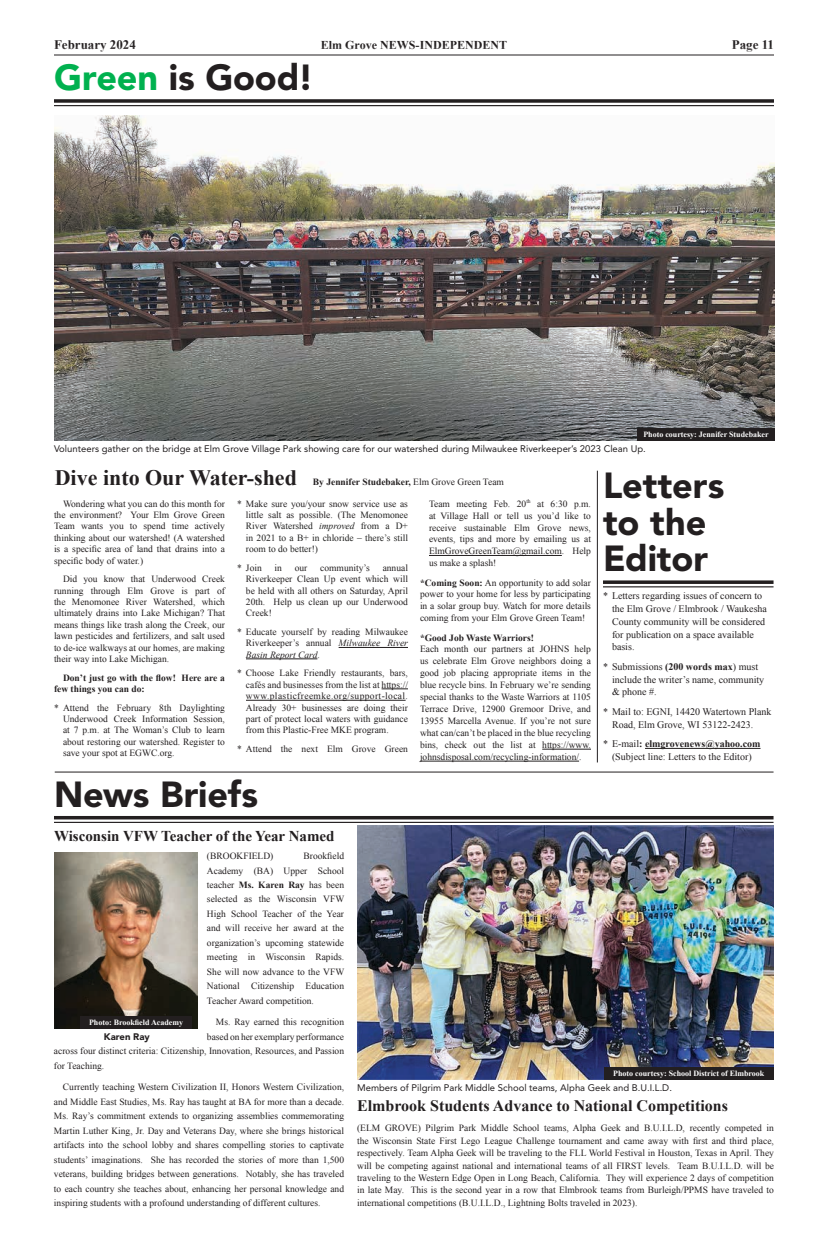
<style>
.page{position:relative;width:828px;height:1260px;background:#fff}
.page>*{position:absolute;margin:0;border:0;box-sizing:border-box;transform-origin:0 0}
.t1{font:900 36px/36.8px "Avenir LT Std";letter-spacing:-.005em;color:#231f20}
.t2{font:700 22px "Times New Roman";color:#231f20}
.t3{font:700 16px "Times New Roman";color:#231f20}
.t4{font:700 15px "Times New Roman";color:#231f20}
.t5{font:700 13px "Times New Roman";color:#231f20}
.t6{font:700 12px "Times New Roman";color:#231f20}
.t7{font:10px/12.8px "Times New Roman";color:#231f20}
.t8{font:9.5px/11.4px "Times New Roman";color:#231f20;text-align:justify}
.t9{font:9.5px "Avenir LT Std";color:#231f20}
.t10{font:9.5px/11.4px "Times New Roman";color:#222221;text-align:justify}
.t11{font:700 9.5px/11.4px "Times New Roman";color:#231f20}
.t12{font:900 9.5px "Avenir LT Std";color:#231f20}
.t13{font:700 8px "Times New Roman";color:#fff}
.s1{color:#00b14f}
.s2{font-size:9.5px}
.s3{font-weight:400;font-size:9.5px}
.s4{font-weight:700}
.s5{color:#231f20}
.s6{font-style:italic}
</style>
<div class="page">
<img style="left:55px;top:115px;width:720px;height:325px">
<svg style="left:54px;top:99px;width:720px;height:4px;background:#3e3a3b"></svg>
<hr style="left:54px;top:105px;width:720px;height:1px;background:#231f20">
<hr style="left:54px;top:816px;width:720px;height:3px;background:#231f20">
<hr style="left:54px;top:822px;width:720px;height:1px;background:#231f20">
<hr style="left:597px;top:471px;width:1px;height:291px;background:#231f20">
<hr style="left:55px;top:772px;width:719px;height:1px;background:#231f20">
<div style="left:637px;top:428px;width:138px;height:12px;background:#231f20"></div>
<img style="left:357px;top:826px;width:417px;height:253px">
<img style="left:54px;top:852px;width:144px;height:177px">
<svg style="left:603px;top:580px;width:171px;height:4px"></svg>
<hr style="left:603px;top:586px;width:171px;height:1px;background:#231f20">
<hr style="left:645px;top:748px;width:116px;height:1px;background:#231f20">
<hr style="left:339px;top:647px;width:69px;height:1px;background:#231f20">
<hr style="left:246px;top:659px;width:71px;height:1px;background:#231f20">
<svg style="left:382px;top:689px;width:26px;height:1px"></svg>
<hr style="left:246px;top:700px;width:160px;height:1px;background:#231f20">
<hr style="left:429px;top:555px;width:133px;height:1px;background:#231f20">
<hr style="left:542px;top:749px;width:49px;height:1px;background:#231f20">
<hr style="left:420px;top:761px;width:159px;height:1px;background:#231f20">
<div style="left:604px;top:1067px;width:170px;height:12px;background:#231f20"></div>
<div style="left:80px;top:1017px;width:112px;height:12px;background:#231f20"></div>
<hr style="left:54px;top:54px;width:720px;height:2px;background:#231f20">
<h3 class="t5" style="left:54px;top:35px;width:83px">February 2024</h3>
<p class="t6" style="left:321px;top:36px;width:188px">Elm Grove NEWS-INDEPENDENT</p>
<h3 class="t5" style="left:732px;top:35px;width:44px">Page 11</h3>
<h1 class="t1" style="left:54px;top:59px;width:261px"><span class="s1">Green</span> is Good!</h1>
<p class="t13" style="left:643px;top:429px;width:127px">Photo courtesy: Jennifer Studebaker</p>
<p class="t9" style="left:54px;top:444px;width:593px">Volunteers gather on the bridge at Elm Grove Village Park showing care for our watershed during Milwaukee Riverkeeper’s 2023 Clean Up.</p>
<h2 class="t2" style="left:55px;top:462px;width:451px">Dive into Our Water-shed <span class="s2">By Jennifer Studebaker,</span> <span class="s3">Elm Grove Green Team</span></h2>
<h1 class="t1" style="left:603px;top:467px;width:123px">Letters to the<br>Editor</h1>
<p class="t7" style="left:612px;top:589px;width:157px;text-indent:-9px">* Letters regarding issues of concern to the Elm Grove / Elmbrook / Waukesha<br>County community will be considered for publication on a space available basis.</p>
<p class="t7" style="left:612px;top:660px;width:154px;text-indent:-9px">* Submissions <span class="s4">(200 words max</span>) must include the writer’s name, community &amp; phone #.</p>
<p class="t7" style="left:612px;top:705px;width:161px;text-indent:-9px">* Mail to: EGNI, 14420 Watertown Plank<br>Road, Elm Grove, WI 53122-2423.</p>
<p class="t7" style="left:603px;top:737px;width:159px;text-align:center">* E-mail<span class="s4">: elmgrovenews@yahoo.com </span>(Subject line: Letters to the Editor)</p>
<p class="t8" style="left:429px;top:497px;width:164px;line-height:12px">Team meeting Feb. 20<sup>th</sup> at 6:30 p.m. at Village Hall or tell us you’d like to receive sustainable Elm Grove news, events, tips and more by emailing us at ElmGroveGreenTeam@gmail.com. Help us make a splash!</p>
<p class="t8" style="left:420px;top:576px;width:173px;line-height:12px"><span class="s4">*Coming Soon:</span> An opportunity to add solar power to your home for less by participating in a solar group buy. Watch for more details coming from your Elm Grove Green Team!</p>
<p class="t11" style="left:420px;top:631px;width:115px">*Good Job Waste Warriors!</p>
<p class="t8" style="left:420px;top:643px;width:173px;line-height:12px">Each month our partners at JOHNS help us celebrate Elm Grove neighbors doing a good job placing appropriate items in the blue recycle bins. In February we’re sending special thanks to the Waste Warriors at 1105<br>Terrace Drive, 12900 Gremoor Drive, and 13955 Marcella Avenue. If you’re not sure what can/can’t be placed in the blue recycling bins, check out the list at https://www. johnsdisposal.com/recycling-information/.</p>
<p class="t8" style="left:54px;top:498px;width:173px;text-indent:9px">Wondering what you can do this month for the environment? Your Elm Grove Green Team wants you to spend time actively thinking about our watershed! (A watershed is a specific area of land that drains into a specific body of water.)</p>
<p class="t8" style="left:54px;top:573px;width:173px;text-indent:9px">Did you know that Underwood Creek running through Elm Grove is part of the Menomonee River Watershed, which ultimately drains into Lake Michigan? That means things like trash along the Creek, our lawn pesticides and fertilizers, and salt used to de-ice walkways at our homes, are making their way into Lake Michigan.</p>
<p class="t11" style="left:54px;top:672px;width:172px;text-indent:9px">Don’t just go with the flow! Here are a few things you can do:</p>
<p class="t8" style="left:63px;top:702px;width:164px;text-indent:-9px">* Attend the February 8th Daylighting Underwood Creek Information Session, at 7 p.m. at The Woman’s Club to learn about restoring our watershed. Register to save your spot at EGWC.org.</p>
<p class="t10" style="left:246px;top:498px;width:164px;text-indent:-9px"><span class="s5">* Make sure you/your snow service use as little salt as possible. (The</span> Menomonee River Watershed <span class="s6">improved</span> from a D+ in 2021 to a B+ in chloride – there’s still room to do better!)</p>
<p class="t8" style="left:237px;top:562px;width:26px">* Join</p>
<p class="t8" style="left:275px;top:562px;width:9px">in</p>
<p class="t8" style="left:295px;top:562px;width:14px">our</p>
<p class="t8" style="left:320px;top:562px;width:51px">community’s</p>
<p class="t8" style="left:246px;top:562px;width:164px;text-indent:137px">annual Riverkeeper Clean Up event which will be held with all others on Saturday, April 20th. Help us clean up our Underwood Creek!</p>
<p class="t8" style="left:246px;top:626px;width:164px;text-indent:-9px">* Educate yourself by reading Milwaukee Riverkeeper’s annual <span class="s6">Milwaukee River Basin Report Card</span>.</p>
<p class="t8" style="left:246px;top:667px;width:164px;text-indent:-9px">* Choose Lake Friendly restaurants, bars, cafés and businesses from the list at https:// www.plasticfreemke.org/support-local.<br>Already 30+ businesses are doing their part of protect local waters with guidance from this Plastic-Free MKE program.</p>
<p class="t8" style="left:237px;top:743px;width:172px">* Attend the next Elm Grove Green</p>
<h1 class="t1" style="left:54px;top:776px;width:206px">News Briefs</h1>
<h3 class="t4" style="left:54px;top:826px;width:282px">Wisconsin VFW Teacher of the Year Named</h3>
<p class="t8" style="left:207px;top:848px;width:139px;line-height:14.5px;text-indent:97px">Brookfield Academy (BA) Upper School teacher <span class="s4">Ms. Karen Ray</span> has been selected as the Wisconsin VFW High School Teacher of the Year and will receive her award at the organization’s upcoming statewide meeting in Wisconsin Rapids.<br>She will now advance to the VFW National Citizenship Education Teacher Award competition.</p>
<p class="t8" style="left:216px;top:1016px;width:130px">Ms. Ray earned this recognition</p>
<p class="t8" style="left:207px;top:1031px;width:139px">based on her exemplary performance</p>
<p class="t8" style="left:54px;top:1045px;width:292px">across four distinct criteria: Citizenship, Innovation, Resources, and Passion</p>
<p class="t8" style="left:54px;top:1060px;width:52px">for Teaching.</p>
<p class="t8" style="left:54px;top:1080px;width:292px;line-height:14.5px;text-indent:9px">Currently teaching Western Civilization II, Honors Western Civilization, and Middle East Studies, Ms. Ray has taught at BA for more than a decade.<br>Ms. Ray’s commitment extends to organizing assemblies commemorating Martin Luther King, Jr. Day and Veterans Day, where she brings historical artifacts into the school lobby and shares compelling stories to captivate students’ imaginations. She has recorded the stories of more than 1,500 veterans, building bridges between generations. Notably, she has traveled to each country she teaches about, enhancing her personal knowledge and inspiring students with a profound understanding of different cultures.</p>
<p class="t8" style="left:207px;top:850px;width:68px">(BROOKFIELD)</p>
<p class="t13" style="left:89px;top:1017px;width:96px">Photo: Brookfield Academy</p>
<p class="t12" style="left:104px;top:1031px;width:47px">Karen Ray</p>
<p class="t13" style="left:613px;top:1068px;width:153px">Photo courtesy: School District of Elmbrook</p>
<p class="t9" style="left:357px;top:1082px;width:316px">Members of Pilgrim Park Middle School teams, Alpha Geek and B.U.I.L.D.</p>
<h3 class="t3" style="left:357px;top:1095px;width:372px">Elmbrook Students Advance to National Competitions</h3>
<p class="t8" style="left:357px;top:1121px;width:418px;line-height:12.5px">(ELM GROVE) Pilgrim Park Middle School teams, Alpha Geek and B.U.I.L.D, recently competed in the Wisconsin State First Lego League Challenge tournament and came away with first and third place, respectively. Team Alpha Geek will be traveling to the FLL World Festival in Houston, Texas in April. They will be competing against national and international teams of all FIRST levels. Team B.U.I.L.D. will be traveling to the Western Edge Open in Long Beach, California. They will experience 2 days of competition in late May. This is the second year in a row that Elmbrook teams from Burleigh/PPMS have traveled to international competitions (B.U.I.L.D., Lightning Bolts traveled in 2023).</p>
</div>
